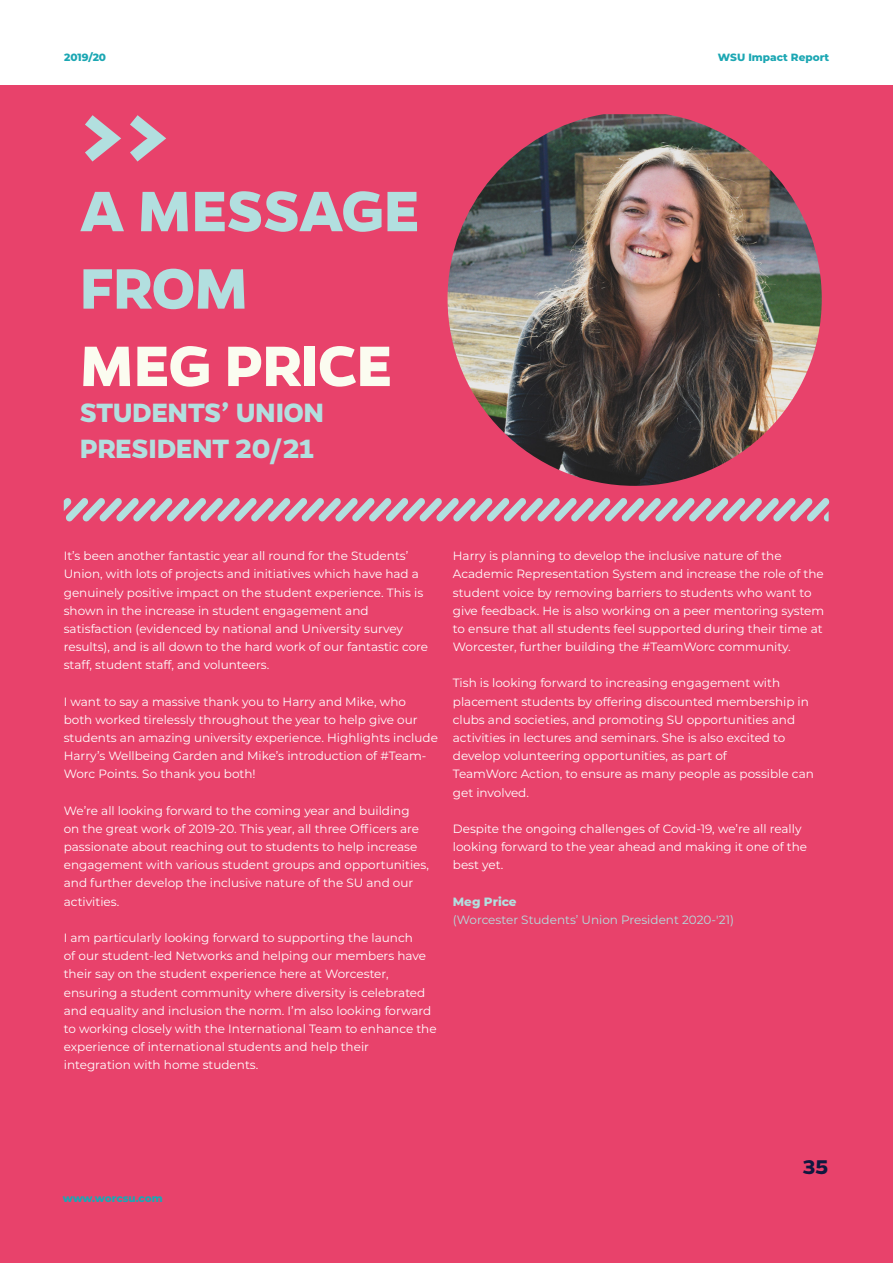
<style>
.page{position:relative;width:893px;height:1263px;background:#fff}
.page>*{position:absolute;margin:0;border:0;box-sizing:border-box;transform-origin:0 0}
.t1{font:700 108px "Gentona";color:#b2dfdf}
.t2{font:700 64.5px "Gentona";letter-spacing:-.015em;color:#b2dfdf}
.t3{font:700 64.5px "Gentona";letter-spacing:-.01em;color:#fbfcf0}
.t4{font:700 30px "Gentona";letter-spacing:-.015em;color:#b2dfdf}
.t5{font:700 22.5px "Gentona";color:#0f183f}
.t6{font:12px/18.1px "Montserrat";color:#fff}
.t7{font:12px "Montserrat";color:#b2dfdf}
.t8{font:800 12px "Montserrat";color:#b2dfdf}
.t9{font:800 10.5px "Montserrat";color:#1ca7b3}
</style>
<div class="page">
<div style="left:0;top:85px;width:893px;height:1178px;background:#e8426b"></div>
<img style="left:448px;top:114px;width:374px;height:372px">
<svg style="left:64px;top:498px;width:765px;height:23px"></svg>
<p class="t9" style="left:64px;top:50px;width:44px">2019/20</p>
<p class="t9" style="left:718px;top:50px;width:113px">WSU Impact Report</p>
<p class="t1" style="left:80px;top:70px;width:92px">&gt;&gt;</p>
<p class="t2" style="left:80px;top:174px;width:342px">A MESSAGE</p>
<p class="t2" style="left:80px;top:251px;width:170px">FROM</p>
<p class="t3" style="left:80px;top:328px;width:314px">MEG PRICE</p>
<p class="t4" style="left:80px;top:395px;width:246px">STUDENTS’ UNION</p>
<p class="t4" style="left:80px;top:431px;width:236px">PRESIDENT 20/21</p>
<p class="t6" style="left:64px;top:546px;width:361px">It’s been another fantastic year all round for the Students’ Union, with lots of projects and initiatives which have had a genuinely positive impact on the student experience. This is shown in the increase in student engagement and</p>
<p class="t6" style="left:64px;top:619px;width:366px">satisfaction (evidenced by national and University survey results), and is all down to the hard work of our fantastic core staff, student staff, and volunteers.</p>
<p class="t6" style="left:64px;top:692px;width:376px">I want to say a massive thank you to Harry and Mike, who<br>both worked tirelessly throughout the year to help give our students an amazing university experience. Highlights include Harry’s Wellbeing Garden and Mike’s introduction of #Team-Worc Points. So thank you both!</p>
<p class="t6" style="left:64px;top:801px;width:367px">We’re all looking forward to the coming year and building<br>on the great work of 2019-20. This year, all three Officers are passionate about reaching out to students to help increase engagement with various student groups and opportunities, and further develop the inclusive nature of the SU and our activities.</p>
<p class="t6" style="left:64px;top:928px;width:364px">I am particularly looking forward to supporting the launch of our student-led Networks and helping our members have their say on the student experience here at Worcester,</p>
<p class="t6" style="left:64px;top:983px;width:374px">ensuring a student community where diversity is celebrated and equality and inclusion the norm. I’m also looking forward to working closely with the International Team to enhance the experience of international students and help their</p>
<p class="t6" style="left:64px;top:1055px;width:196px">integration with home students.</p>
<p class="t6" style="left:453px;top:546px;width:330px">Harry is planning to develop the inclusive nature of the</p>
<p class="t6" style="left:453px;top:565px;width:373px">Academic Representation System and increase the role of the student voice by removing barriers to students who want to give feedback. He is also working on a peer mentoring system to ensure that all students feel supported during their time at Worcester, further building the #TeamWorc community.</p>
<p class="t6" style="left:453px;top:674px;width:329px">Tish is looking forward to increasing engagement with</p>
<p class="t6" style="left:453px;top:692px;width:358px">placement students by offering discounted membership in clubs and societies, and promoting SU opportunities and</p>
<p class="t6" style="left:453px;top:728px;width:334px">activities in lectures and seminars. She is also excited to</p>
<p class="t6" style="left:453px;top:746px;width:276px">develop volunteering opportunities, as part of</p>
<p class="t6" style="left:453px;top:765px;width:362px">TeamWorc Action, to ensure as many people as possible can get involved.</p>
<p class="t6" style="left:453px;top:819px;width:356px">Despite the ongoing challenges of Covid-19, we’re all really looking forward to the year ahead and making it one of the best yet.</p>
<p class="t8" style="left:453px;top:892px;width:65px">Meg Price</p>
<p class="t7" style="left:453px;top:911px;width:283px">(Worcester Students’ Union President 2020-'21)</p>
<p class="t9" style="left:63px;top:1191px;width:102px">www.worcsu.com</p>
<p class="t5" style="left:803px;top:1153px;width:27px">35</p>
</div>
